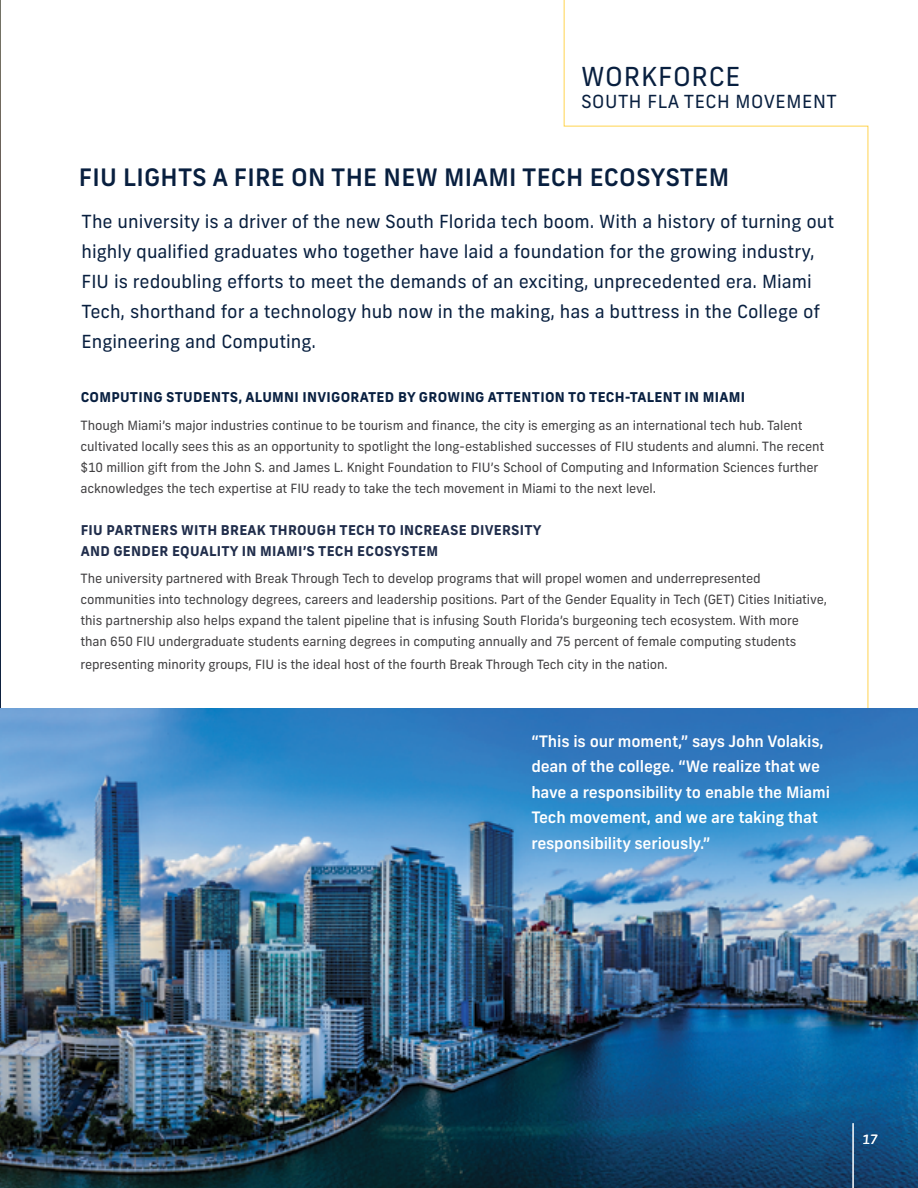
<style>
.page{position:relative;width:918px;height:1188px;background:#fff}
.page>*{position:absolute;margin:0;border:0;box-sizing:border-box;transform-origin:0 0}
.t1{font:26.1px "New Frank";letter-spacing:.03em;color:#081f3f}
.t2{font:500 24px "New Frank";letter-spacing:.01em;color:#081f3f}
.t3{font:18px/30px "New Frank";color:#081f3f}
.t4{font:18px "New Frank";letter-spacing:.03em;color:#081f3f}
.t5{font:500 15.75px/25.5px "New Frank";letter-spacing:-.01em;color:#fff}
.t6{font:700 13.5px/21px "New Frank";letter-spacing:.02em;color:#202d4b}
.t7{font:700 13.5px "New Frank";letter-spacing:.02em;color:#081f40}
.t8{font:12.75px/21px "New Frank";letter-spacing:-.01em;color:#414042}
.t9{font:italic 12.75px "New Frank";color:#fff}
</style>
<div class="page">
<img style="left:0;top:0;width:1px;height:708px">
<svg style="left:563px;top:0;width:306px;height:708px"></svg>
<img style="left:0;top:708px;width:918px;height:480px">
<hr style="left:853px;top:1123px;width:1px;height:65px;background:#fff">
<h1 class="t1" style="left:581px;top:60px;width:161px">WORKFORCE</h1>
<h3 class="t4" style="left:581px;top:90px;width:257px">SOUTH FLA TECH MOVEMENT</h3>
<h2 class="t2" style="left:79px;top:162px;width:652px">FIU LIGHTS A FIRE ON THE NEW MIAMI TECH ECOSYSTEM</h2>
<p class="t3" style="left:82px;top:206px;width:754px">The university is a driver of the new South Florida tech boom. With a history of turning out highly qualified graduates who together have laid a foundation for the growing industry, FIU is redoubling efforts to meet the demands of an exciting, unprecedented era. Miami Tech, shorthand for a technology hub now in the making, has a buttress in the College of Engineering and Computing.</p>
<p class="t7" style="left:81px;top:388px;width:666px">COMPUTING STUDENTS, ALUMNI INVIGORATED BY GROWING ATTENTION TO TECH-TALENT IN MIAMI</p>
<p class="t8" style="left:81px;top:415px;width:745px">Though Miami’s major industries continue to be tourism and finance, the city is emerging as an international tech hub. Talent cultivated locally sees this as an opportunity to spotlight the long-established successes of FIU students and alumni. The recent $10 million gift from the John S. and James L. Knight Foundation to FIU’s School of Computing and Information Sciences further acknowledges the tech expertise at FIU ready to take the tech movement in Miami to the next level.</p>
<p class="t6" style="left:81px;top:519px;width:462px">FIU PARTNERS WITH BREAK THROUGH TECH TO INCREASE DIVERSITY<br>AND GENDER EQUALITY IN MIAMI’S TECH ECOSYSTEM</p>
<p class="t8" style="left:81px;top:568px;width:748px">The university partnered with Break Through Tech to develop programs that will propel women and underrepresented communities into technology degrees, careers and leadership positions. Part of the Gender Equality in Tech (GET) Cities Initiative, this partnership also helps expand the talent pipeline that is infusing South Florida’s burgeoning tech ecosystem. With more than 650 FIU undergraduate students earning degrees in computing annually and 75 percent of female computing students</p>
<p class="t8" style="left:81px;top:654px;width:589px">representing minority groups, FIU is the ideal host of the fourth Break Through Tech city in the nation.</p>
<p class="t5" style="left:531px;top:728px;width:300px">“This is our moment,” says John Volakis, dean of the college. “We realize that we have a responsibility to enable the Miami Tech movement, and we are taking that responsibility seriously.”</p>
<p class="t9" style="left:862px;top:1131px;width:17px">17</p>
</div>
